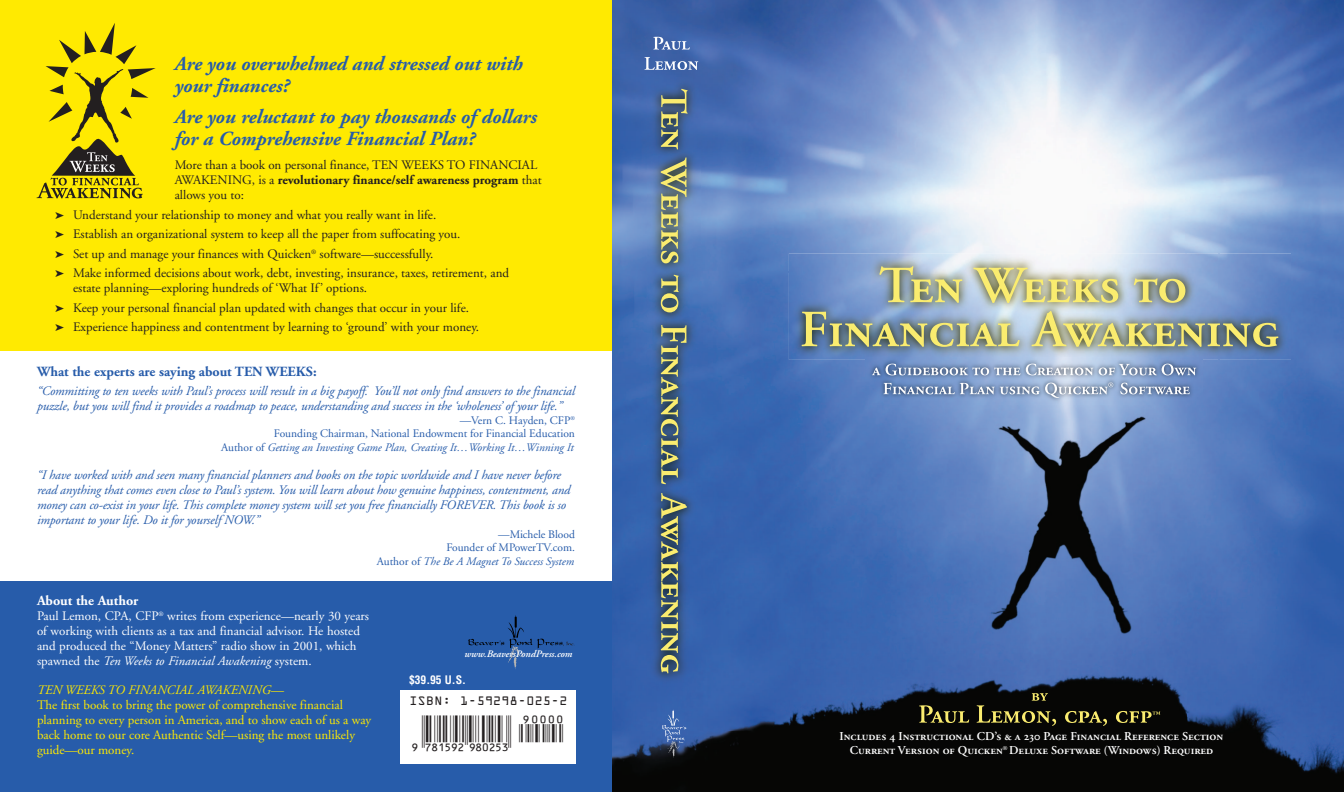
<style>
.page{position:relative;width:1344px;height:792px;background:#fff}
.page>*{position:absolute;margin:0;border:0;box-sizing:border-box;transform-origin:0 0}
.t1{font:36px "Ean Bwr P36";color:#231f20}
.t2{font:italic 700 20px/22px "Adobe Garamond";color:#275caa}
.t3{font:700 14px "Adobe Garamond";color:#275caa}
.t4{font:700 14px "Adobe Garamond";color:#fff}
.t5{font:13px/19.5px "Adobe Garamond";color:#231f20}
.t6{font:italic 13px/15px "Adobe Garamond";letter-spacing:-.01em;color:#275caa}
.t7{font:13px/15px "Adobe Garamond";color:#fff}
.t8{font:13px/15px "Adobe Garamond";color:#ffea01}
.t9{font:italic 13px "Adobe Garamond";color:#ffea01}
.t10{font:12px/14px "Adobe Garamond Semibold SC";color:#fff;text-align:center}
.t11{font:11.5px/13.5px "Adobe Garamond";color:#275caa;text-align:right}
.t12{font:700 condensed 11.5px "Helvetica";color:#fff}
.t13{font:11px "OCRA";letter-spacing:.035em;color:#231f20}
.t14{font:italic 600 10px "Adobe Garamond";color:#fff}
.s1{font-weight:700}
.s2{font-style:italic}
</style>
<div class="page">
<div style="left:0;top:582px;width:617px;height:210px;background:#275caa"></div>
<div style="left:0;top:0;width:626px;height:351px;background:#ffea01"></div>
<img style="left:612px;top:0;width:286px;height:271px">
<img style="left:898px;top:0;width:288px;height:253px">
<img style="left:1186px;top:0;width:158px;height:271px">
<img style="left:612px;top:271px;width:178px;height:521px">
<img style="left:1258px;top:271px;width:86px;height:521px">
<img style="left:790px;top:360px;width:108px;height:432px">
<img style="left:1187px;top:360px;width:71px;height:432px">
<img style="left:898px;top:404px;width:289px;height:388px">
<img style="left:789px;top:253px;width:502px;height:107px">
<svg style="left:879px;top:266px;width:84px;height:37px;background:#b1b899"></svg>
<svg style="left:973px;top:268px;width:145px;height:35px;background:#ccca95"></svg>
<svg style="left:1134px;top:278px;width:51px;height:25px"></svg>
<img style="left:802px;top:312px;width:218px;height:35px">
<img style="left:1031px;top:311px;width:248px;height:36px">
<img style="left:648px;top:76px;width:53px;height:610px">
<svg style="left:661px;top:89px;width:27px;height:61px;background:#6b7c7a"></svg>
<svg style="left:661px;top:157px;width:26px;height:106px;background:#87947f"></svg>
<svg style="left:661px;top:275px;width:18px;height:37px"></svg>
<svg style="left:661px;top:325px;width:26px;height:159px;background:#667a7c"></svg>
<svg style="left:661px;top:493px;width:26px;height:180px;background:#657877"></svg>
<img style="left:866px;top:357px;width:336px;height:47px">
<svg style="left:872px;top:364px;width:148px;height:11px;background:#8ea2c2"></svg>
<svg style="left:1026px;top:364px;width:67px;height:11px"></svg>
<svg style="left:1099px;top:364px;width:97px;height:11px"></svg>
<svg style="left:883px;top:382px;width:230px;height:16px;background:#91a6c7"></svg>
<svg style="left:1120px;top:383px;width:70px;height:11px"></svg>
<svg style="left:919px;top:705px;width:50px;height:18px"></svg>
<svg style="left:977px;top:693px;width:79px;height:33px;background:#2d2b16"></svg>
<svg style="left:1065px;top:711px;width:42px;height:15px"></svg>
<svg style="left:1116px;top:711px;width:44px;height:12px"></svg>
<svg style="left:653px;top:37px;width:37px;height:13px"></svg>
<svg style="left:644px;top:57px;width:54px;height:13px"></svg>
<svg style="left:662px;top:709px;width:24px;height:49px"></svg>
<div style="left:400px;top:690px;width:176px;height:73px;background:#fff"></div>
<svg style="left:37px;top:23px;width:119px;height:175px"></svg>
<svg style="left:468px;top:615px;width:107px;height:54px"></svg>
<h2 class="t2" style="left:175px;top:55px;width:349px">Are you overwhelmed and stressed out with your finances?</h2>
<h2 class="t2" style="left:175px;top:108px;width:364px">Are you reluctant to pay thousands of dollars for a Comprehensive Financial Plan?</h2>
<p class="t5" style="left:175px;top:159px;width:369px;line-height:15px">More than a book on personal finance, TEN WEEKS TO FINANCIAL<br>AWAKENING, is a <span class="s1">revolutionary finance/self awareness program</span> that allows you to:</p>
<p class="t5" style="left:55px;top:206px;width:456px">➤ Understand your relationship to money and what you really want in life.<br>➤ Establish an organizational system to keep all the paper from suffocating you.<br>➤ Set up and manage your finances with Quicken<sup>®</sup> software—successfully.<br>➤ Make informed decisions about work, debt, investing, insurance, taxes, retirement, and</p>
<p class="t5" style="left:55px;top:280px;width:426px;text-indent:18px">estate planning—exploring hundreds of ‘What If’ options.<br>➤ Keep your personal financial plan updated with changes that occur in your life. ➤ Experience happiness and contentment by learning to ‘ground’ with your money.</p>
<p class="t3" style="left:37px;top:366px;width:281px">What the experts are saying about TEN WEEKS:</p>
<p class="t6" style="left:37px;top:385px;width:539px">“Committing to ten weeks with Paul’s process will result in a big payoff. You’ll not only find answers to the financial puzzle, but you will find it provides a roadmap to peace, understanding and success in the ‘wholeness’ of your life.”</p>
<p class="t11" style="left:221px;top:414px;width:355px">—Vern C. Hayden, CFP<sup>®<br></sup>Founding Chairman, National Endowment for Financial Education<br>Author of <span class="s2">Getting an Investing Game Plan, Creating It…Working It…Winning It</span></p>
<p class="t6" style="left:37px;top:469px;width:535px">“I have worked with and seen many financial planners and books on the topic worldwide and I have never before read anything that comes even close to Paul’s system. You will learn about how genuine happiness, contentment, and money can co-exist in your life. This complete money system will set you free financially FOREVER. This book is so important to your life. Do it for yourself NOW.”</p>
<p class="t11" style="left:377px;top:528px;width:200px">—Michele Blood<br>Founder of MPowerTV.com.<br>Author of <span class="s2">The Be A Magnet To Success System</span></p>
<p class="t4" style="left:37px;top:595px;width:103px">About the Author</p>
<p class="t7" style="left:37px;top:610px;width:334px">Paul Lemon, CPA, CFP<sup>®</sup> writes from experience—nearly 30 years of working with clients as a tax and financial advisor. He hosted and produced the “Money Matters” radio show in 2001, which spawned the <span class="s2">Ten Weeks to Financial Awakening</span> system.</p>
<p class="t9" style="left:37px;top:684px;width:248px">TEN WEEKS TO FINANCIAL AWAKENING—</p>
<p class="t8" style="left:37px;top:698px;width:336px">The first book to bring the power of comprehensive financial planning to every person in America, and to show each of us a way back home to our core Authentic Self—using the most unlikely guide—our money.</p>
<p class="t14" style="left:465px;top:650px;width:110px">www.BeaversPondPress.com</p>
<p class="t12" style="left:409px;top:675px;width:58px">$39.95 U.S.</p>
<p class="t13" style="left:410px;top:698px;width:159px">ISBN: 1-59298-025-2</p>
<h1 class="t1" style="left:402px;top:703px;width:163px">,!7IB5J2-jiacfd!:t;K;k;K;k</h1>
<p class="t10" style="left:840px;top:731px;width:385px">Includes 4 Instructional CD’s &amp; a 230 Page Financial Reference Section<br>Current Version of Quicken<sup>®</sup> Deluxe Software (Windows) Required</p>
</div>
